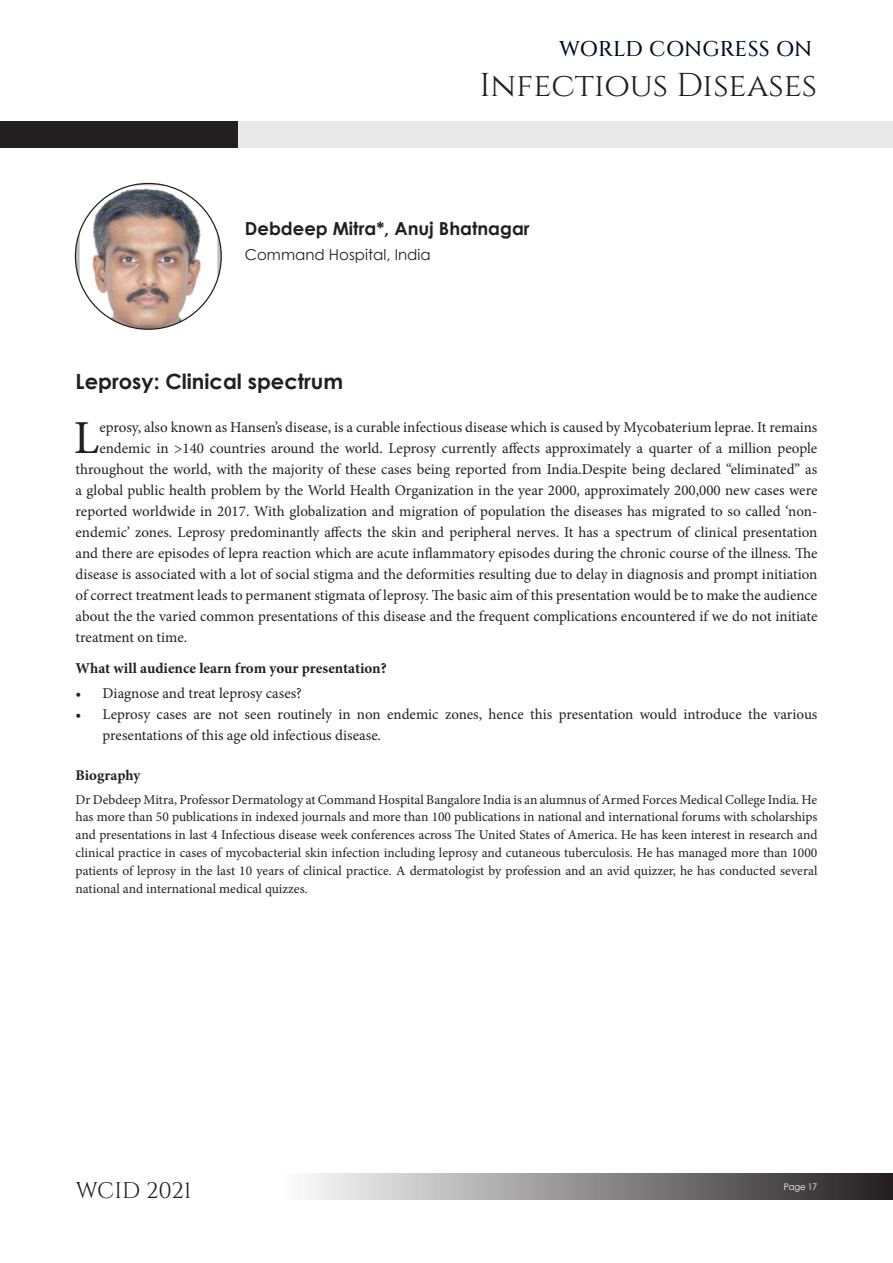
<style>
.page{position:relative;width:893px;height:1263px;background:#fff}
.page>*{position:absolute;margin:0;border:0;box-sizing:border-box;transform-origin:0 0}
.Keynote_Affiliation{font:47.25px "Minion Pro";color:#231f20}
.t1{font:33px "Cinzel";color:#231f20}
.t2{font:22.5px "Cinzel";color:#231f20}
.t3{font:500 21.3px "Cinzel";color:#020820}
.Keynote_Title{font:700 21px "Century Gothic";color:#231f20}
.Keynote_Title-2{font:700 18px "Century Gothic";color:#231f20}
.Keynote_Affiliation-2{font:15px/21px "Minion Pro";color:#231f20}
.Keynote_Affiliation-3{font:700 15px "Minion Pro";color:#231f20}
.Keynote_Affiliation-4{font:15px "Century Gothic";color:#231f20}
.Biography_Heading_Co{font:700 14.85px "Minion Pro";color:#231f20}
.Keynote_Affiliation-5{font:13.5px/17.9px "Minion Pro";color:#231f20;text-align:justify}
.t4{font:9px "Century Gothic";letter-spacing:-.01em;color:#fff;scale:.95 1}
</style>
<div class="page">
<div style="left:284px;top:1173px;width:609px;height:26px;background:linear-gradient(to right,#fdfdfd,#231f20)"></div>
<div style="left:0;top:121px;width:893px;height:27px;background:#e9e9e9"></div>
<div style="left:0;top:121px;width:237px;height:27px;background:#231f20"></div>
<img style="left:75px;top:183px;width:146px;height:146px;border-radius:73px">
<h3 class="t3" style="left:559px;top:35px;width:255px">WORLD CONGRESS ON</h3>
<h2 class="t1" style="left:479px;top:63px;width:339px">Infectious Diseases</h2>
<p class="Keynote_Title-2" style="left:245px;top:215px;width:286px">Debdeep Mitra*, Anuj Bhatnagar</p>
<p class="Keynote_Affiliation-4" style="left:245px;top:244px;width:187px">Command Hospital, India</p>
<p class="Keynote_Title" style="left:76px;top:366px;width:269px">Leprosy: Clinical spectrum</p>
<p class="Keynote_Affiliation" style="left:74px;top:406px;width:27px">L</p>
<p class="Keynote_Affiliation-2" style="left:99px;top:416px;width:719px">eprosy, also known as Hansen’s disease, is a curable infectious disease which is caused by Mycobaterium leprae. It remains</p>
<p class="Keynote_Affiliation-2" style="left:99px;top:437px;width:719px">endemic in &gt;140 countries around the world. Leprosy currently affects approximately a quarter of a million people</p>
<p class="Keynote_Affiliation-2" style="left:76px;top:458px;width:743px">throughout the world, with the majority of these cases being reported from India.Despite being declared “eliminated” as</p>
<p class="Keynote_Affiliation-2" style="left:76px;top:479px;width:743px">a global public health problem by the World Health Organization in the year 2000, approximately 200,000 new cases were</p>
<p class="Keynote_Affiliation-2" style="left:76px;top:500px;width:743px">reported worldwide in 2017. With globalization and migration of population the diseases has migrated to so called ‘non-</p>
<p class="Keynote_Affiliation-2" style="left:76px;top:521px;width:743px">endemic’ zones. Leprosy predominantly affects the skin and peripheral nerves. It has a spectrum of clinical presentation</p>
<p class="Keynote_Affiliation-2" style="left:76px;top:542px;width:743px">and there are episodes of lepra reaction which are acute inflammatory episodes during the chronic course of the illness. The</p>
<p class="Keynote_Affiliation-2" style="left:76px;top:563px;width:743px">disease is associated with a lot of social stigma and the deformities resulting due to delay in diagnosis and prompt initiation</p>
<p class="Keynote_Affiliation-2" style="left:76px;top:584px;width:743px">of correct treatment leads to permanent stigmata of leprosy. The basic aim of this presentation would be to make the audience</p>
<p class="Keynote_Affiliation-2" style="left:76px;top:605px;width:743px">about the the varied common presentations of this disease and the frequent complications encountered if we do not initiate</p>
<p class="Keynote_Affiliation-2" style="left:76px;top:626px;width:113px">treatment on time.</p>
<p class="Keynote_Affiliation-3" style="left:76px;top:658px;width:313px">What will audience learn from your presentation?</p>
<p class="Keynote_Affiliation-2" style="left:76px;top:683px;width:228px">• Diagnose and treat leprosy cases?</p>
<p class="Keynote_Affiliation-2" style="left:103px;top:704px;width:716px;text-indent:-27px">• Leprosy cases are not seen routinely in non endemic zones, hence this presentation would introduce the various presentations of this age old infectious disease.</p>
<p class="Biography_Heading_Co" style="left:76px;top:764px;width:66px">Biography</p>
<p class="Keynote_Affiliation-5" style="left:76px;top:790px;width:743px">Dr Debdeep Mitra, Professor Dermatology at Command Hospital Bangalore India is an alumnus of Armed Forces Medical College India. He has more than 50 publications in indexed journals and more than 100 publications in national and international forums with scholarships and presentations in last 4 Infectious disease week conferences across The United States of America. He has keen interest in research and clinical practice in cases of mycobacterial skin infection including leprosy and cutaneous tuberculosis. He has managed more than 1000 patients of leprosy in the last 10 years of clinical practice. A dermatologist by profession and an avid quizzer, he has conducted several national and international medical quizzes.</p>
<h3 class="t2" style="left:76px;top:1175px;width:117px">WCID 2021</h3>
<p class="t4" style="left:784px;top:1180px;width:37px">Page 17</p>
</div>
